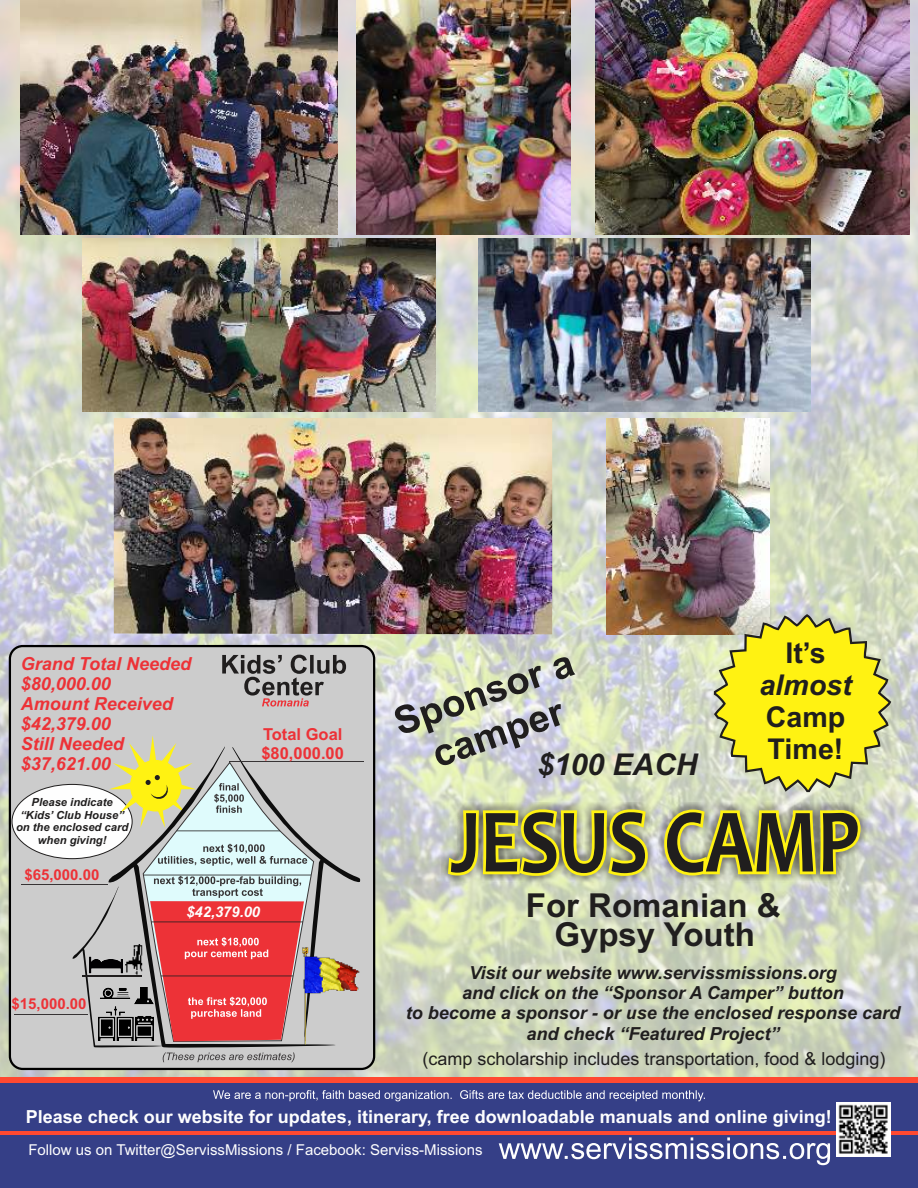
<style>
.page{position:relative;width:918px;height:1188px;background:#fff}
.page>*{position:absolute;margin:0;border:0;box-sizing:border-box;transform-origin:0 0}
.t1{font:700 91.65px "Candara";color:#201e1e;scale:.82 1}
.t2{font:700 33px "Arial";color:#201e1e}
.t3{font:italic 700 30px "Arial";color:#201e1e}
.t4{font:700 28.65px/32px "Arial";color:#201e1e}
.t5{font:italic 700 28.65px "Arial";color:#201e1e}
.t6{font:italic 700 18px/20.1px "Arial";color:#201e1e;text-align:center}
.t7{font:700 18px "Arial";color:#fefefe}
.t8{font:italic 700 18px/20.1px "Arial";color:#ed3237}
.t9{font:18px "Arial";color:#201e1e}
.t10{font:700 16.5px/18.5px "Arial";color:#ed3237}
.t11{font:15px "Arial";color:#fefefe}
.t12{font:700 15px "Arial";color:#ed3237}
.t13{font:italic 700 14.7px "Arial";color:#fefefe}
.t14{font:italic 700 11.25px/12.6px "Arial";color:#201e1e;text-align:center}
</style>
<div class="page">
<img style="left:0;top:0;width:918px;height:1078px">
<div style="left:0;top:1079px;width:918px;height:109px;background:#353f87"></div>
<svg style="left:499px;top:1137px;width:331px;height:28px"></svg>
<svg style="left:361px;top:1090px;width:344px;height:11px"></svg>
<hr style="left:0;top:1132px;width:918px;height:3px;background:#ff4931">
<img style="left:836px;top:1102px;width:55px;height:55px">
<div style="left:0;top:1078px;width:918px;height:5px;background:#ff4931"></div>
<div style="left:9px;top:645px;width:366px;height:425px;background:#ccc;border:2px solid #000;border-radius:13px"></div>
<div style="left:12px;top:784px;width:120px;height:75px;background:#fefefe;border:1px solid #201e1e;border-radius:50%"></div>
<svg style="left:107px;top:707px;width:395px;height:341px"></svg>
<svg style="left:208px;top:707px;width:153px;height:425px"></svg>
<svg style="left:109px;top:735px;width:171px;height:96px"></svg>
<svg style="left:72px;top:844px;width:235px;height:218px"></svg>
<hr style="left:230px;top:762px;width:134px;height:1px;background:#373435">
<hr style="left:144px;top:875px;width:167px;height:1px;background:#201e1e">
<hr style="left:151px;top:922px;width:152px;height:1px;background:#201e1e">
<hr style="left:161px;top:976px;width:132px;height:1px;background:#201e1e">
<img style="left:299px;top:945px;width:66px;height:102px">
<svg style="left:222px;top:655px;width:124px;height:52px"></svg>
<hr style="left:14px;top:1014px;width:73px;height:1px;background:#373435">
<img style="left:99px;top:986px;width:55px;height:55px">
<img style="left:89px;top:948px;width:34px;height:34px">
<hr style="left:82px;top:975px;width:59px;height:1px;background:#201e1e">
<img style="left:125px;top:944px;width:20px;height:31px">
<hr style="left:22px;top:884px;width:86px;height:1px;background:#373435">
<svg style="left:395px;top:657px;width:180px;height:108px;background:#b5b8b1"></svg>
<img style="left:441px;top:803px;width:426px;height:80px">
<svg style="left:448px;top:809px;width:413px;height:67px;background:#c9c455"></svg>
<img style="left:479px;top:239px;width:332px;height:173px">
<img style="left:83px;top:239px;width:353px;height:173px">
<img style="left:20px;top:0;width:317px;height:234px">
<img style="left:356px;top:0;width:214px;height:234px">
<img style="left:114px;top:418px;width:438px;height:216px">
<img style="left:596px;top:0;width:314px;height:234px">
<img style="left:607px;top:418px;width:162px;height:216px">
<svg style="left:714px;top:614px;width:177px;height:178px;background:#e5de44"></svg>
<p class="t8" style="left:21px;top:655px;width:172px">Grand Total Needed $80,000.00<br>Amount Received $42,379.00<br>Still Needed $37,621.00</p>
<p class="t14" style="left:16px;top:797px;width:114px">Please indicate “Kids’ Club House” on the enclosed card when giving!</p>
<p class="t12" style="left:24px;top:870px;width:77px">$65,000.00</p>
<p class="t10" style="left:261px;top:727px;width:84px">Total Goal $80,000.00</p>
<p class="t12" style="left:12px;top:998px;width:77px">$15,000.00</p>
<p class="t13" style="left:186px;top:906px;width:75px">$42,379.00</p>
<h3 class="t4" style="left:785px;top:640px;width:42px">It’s</h3>
<h3 class="t5" style="left:759px;top:675px;width:94px">almost</h3>
<h3 class="t4" style="left:766px;top:704px;width:81px">Camp<br>Time!</h3>
<h3 class="t3" style="left:537px;top:753px;width:162px">$100 EACH</h3>
<h1 class="t1" style="left:451px;top:805px;width:500px">JESUS CAMP</h1>
<h2 class="t2" style="left:526px;top:893px;width:256px">For Romanian &amp;</h2>
<h2 class="t2" style="left:554px;top:922px;width:202px">Gypsy Youth</h2>
<p class="t6" style="left:406px;top:965px;width:496px">Visit our website www.servissmissions.org<br>and click on the “Sponsor A Camper” button<br>to become a sponsor - or use the enclosed response card and check “Featured Project”</p>
<p class="t9" style="left:422px;top:1052px;width:465px">(camp scholarship includes transportation, food &amp; lodging)</p>
<p class="t7" style="left:26px;top:1110px;width:807px">Please check our website for updates, itinerary, free downloadable manuals and online giving!</p>
<p class="t11" style="left:28px;top:1144px;width:456px">Follow us on Twitter@ServissMissions / Facebook: Serviss-Missions</p>
</div>
